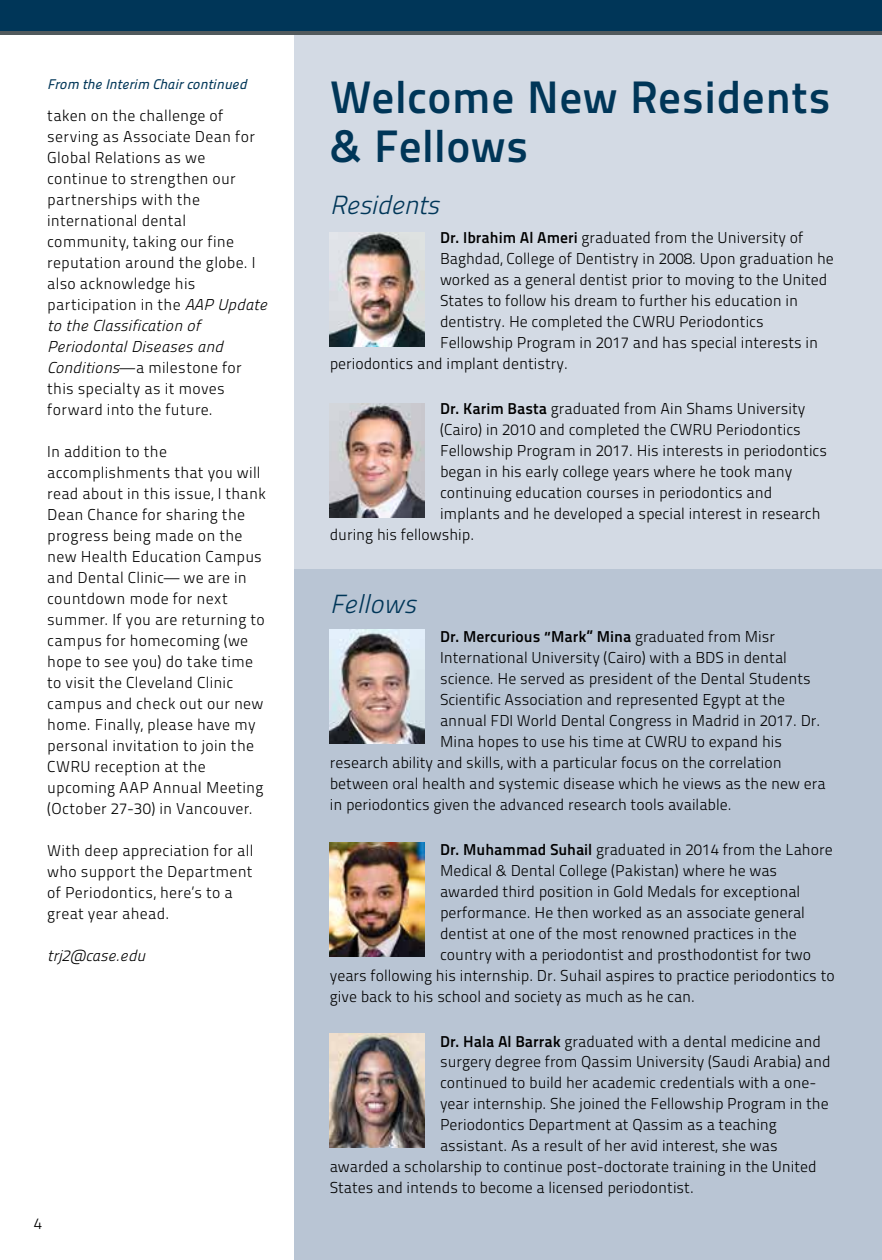
<style>
.page{position:relative;width:882px;height:1260px;background:#fff}
.page>*{position:absolute;margin:0;border:0;box-sizing:border-box;transform-origin:0 0}
.t1{font:45.5px/49px "Titillium Maps 26 L 750 wt";letter-spacing:.01em;color:#003658}
.t2{font:26.25px "Titillitalic 250 wt";letter-spacing:-.01em;color:#003658}
.t3{font:15.75px/21px "Titillium Maps 26 L 250 wt";color:#000}
.t4{font:15.75px/21px "Titillium Maps 26 L 250 wt";letter-spacing:.02em;color:#000}
.t5{font:15.75px/21px "Titillitalic 250 wt";letter-spacing:.005em;color:#000}
.t6{font:15.75px "Titillium Maps 26 L 750 wt";color:#000}
.t7{font:14px "Titillitalic 500 wt";color:#003658}
.s1{font-family:"Titillium Maps 26 L 750 wt"}
.s2{font-family:"Titillitalic 250 wt"}
.s3{font-family:"Titillium Maps 26 L 250 wt"}
</style>
<div class="page">
<div style="left:0;top:0;width:882px;height:32px;background:#003658"></div>
<hr style="left:0;top:32px;width:882px;height:3px;background:#525a5d">
<div style="left:295px;top:35px;width:587px;height:535px;background:#d3dae4"></div>
<div style="left:295px;top:570px;width:587px;height:690px;background:#b9c5d4"></div>
<img style="left:330px;top:232px;width:94px;height:114px">
<img style="left:330px;top:403px;width:94px;height:114px">
<img style="left:330px;top:630px;width:94px;height:114px">
<img style="left:330px;top:842px;width:94px;height:114px">
<img style="left:330px;top:1034px;width:94px;height:114px">
<p class="t7" style="left:47px;top:74px;width:201px">From the Interim Chair continued</p>
<h1 class="t1" style="left:330px;top:70px;width:503px">Welcome New Residents &amp; Fellows</h1>
<h2 class="t2" style="left:330px;top:186px;width:111px">Residents</h2>
<p class="t3" style="left:440px;top:226px;width:365px"><span class="s1">Dr. Ibrahim Al Ameri</span> graduated from the University of</p>
<p class="t3" style="left:440px;top:247px;width:395px">Baghdad, College of Dentistry in 2008. Upon graduation he</p>
<p class="t3" style="left:440px;top:268px;width:389px">worked as a general dentist prior to moving to the United</p>
<p class="t3" style="left:440px;top:289px;width:360px">States to follow his dream to further his education in</p>
<p class="t3" style="left:440px;top:310px;width:325px">dentistry. He completed the CWRU Periodontics</p>
<p class="t3" style="left:440px;top:331px;width:380px">Fellowship Program in 2017 and has special interests in</p>
<p class="t3" style="left:330px;top:352px;width:240px">periodontics and implant dentistry.</p>
<p class="t3" style="left:440px;top:397px;width:367px"><span class="s1">Dr. Karim Basta</span> graduated from Ain Shams University</p>
<p class="t3" style="left:440px;top:418px;width:362px">(Cairo) in 2010 and completed the CWRU Periodontics</p>
<p class="t3" style="left:440px;top:439px;width:389px">Fellowship Program in 2017. His interests in periodontics</p>
<p class="t3" style="left:440px;top:460px;width:354px">began in his early college years where he took many</p>
<p class="t3" style="left:440px;top:481px;width:334px">continuing education courses in periodontics and</p>
<p class="t3" style="left:440px;top:502px;width:382px">implants and he developed a special interest in research</p>
<p class="t3" style="left:330px;top:523px;width:146px">during his fellowship.</p>
<p class="t3" style="left:47px;top:104px;width:221px">taken on the challenge of serving as Associate Dean for<br>Global Relations as we continue to strengthen our partnerships with the international dental community, taking our fine reputation around the globe. I also acknowledge his participation in the <span class="s2">AAP Update</span></p>
<p class="t5" style="left:47px;top:314px;width:177px">to the Classification of<br>Periodontal Diseases and</p>
<p class="t4" style="left:47px;top:356px;width:196px"><span class="s2">Conditions</span>—a milestone for this specialty as it moves forward into the future.</p>
<p class="t3" style="left:47px;top:440px;width:220px">In addition to the accomplishments that you will read about in this issue, I thank<br>Dean Chance for sharing the progress being made on the new Health Education Campus and Dental Clinic— we are in countdown mode for next summer. If you are returning to campus for homecoming (we hope to see you) do take time to visit the Cleveland Clinic campus and check out our new home. Finally, please have my personal invitation to join the<br>CWRU reception at the upcoming AAP Annual Meeting (October 27-30) in Vancouver.</p>
<p class="t4" style="left:47px;top:839px;width:208px">With deep appreciation for all who support the Department of Periodontics, here’s to a great year ahead.</p>
<p class="t5" style="left:47px;top:944px;width:100px">trj2@case.edu</p>
<h2 class="t2" style="left:330px;top:585px;width:88px">Fellows</h2>
<p class="t6" style="left:440px;top:625px;width:336px">Dr. Mercurious “Mark” Mina <span class="s3">graduated from Misr</span></p>
<p class="t3" style="left:440px;top:646px;width:348px">International University (Cairo) with a BDS in dental</p>
<p class="t3" style="left:440px;top:667px;width:372px">science. He served as president of the Dental Students</p>
<p class="t3" style="left:440px;top:688px;width:347px">Scientific Association and represented Egypt at the</p>
<p class="t3" style="left:440px;top:709px;width:382px">annual FDI World Dental Congress in Madrid in 2017. Dr.</p>
<p class="t3" style="left:440px;top:730px;width:344px">Mina hopes to use his time at CWRU to expand his</p>
<p class="t3" style="left:330px;top:751px;width:454px">research ability and skills, with a particular focus on the correlation</p>
<p class="t3" style="left:330px;top:772px;width:497px">between oral health and systemic disease which he views as the new era</p>
<p class="t3" style="left:330px;top:793px;width:403px">in periodontics given the advanced research tools available.</p>
<p class="t3" style="left:440px;top:838px;width:394px"><span class="s1">Dr. Muhammad Suhail</span> graduated in 2014 from the Lahore</p>
<p class="t3" style="left:440px;top:859px;width:339px">Medical &amp; Dental College (Pakistan) where he was</p>
<p class="t3" style="left:440px;top:880px;width:362px">awarded third position in Gold Medals for exceptional</p>
<p class="t3" style="left:440px;top:901px;width:366px">performance. He then worked as an associate general</p>
<p class="t3" style="left:440px;top:922px;width:358px">dentist at one of the most renowned practices in the</p>
<p class="t3" style="left:440px;top:943px;width:373px">country with a periodontist and prosthodontist for two</p>
<p class="t3" style="left:330px;top:964px;width:506px">years following his internship. Dr. Suhail aspires to practice periodontics to</p>
<p class="t3" style="left:330px;top:985px;width:367px">give back to his school and society as much as he can.</p>
<p class="t3" style="left:440px;top:1030px;width:382px"><span class="s1">Dr. Hala Al Barrak</span> graduated with a dental medicine and</p>
<p class="t3" style="left:440px;top:1051px;width:392px">surgery degree from Qassim University (Saudi Arabia) and</p>
<p class="t3" style="left:440px;top:1072px;width:378px">continued to build her academic credentials with a one-</p>
<p class="t3" style="left:440px;top:1093px;width:390px">year internship. She joined the Fellowship Program in the</p>
<p class="t3" style="left:440px;top:1114px;width:338px">Periodontics Department at Qassim as a teaching</p>
<p class="t3" style="left:440px;top:1135px;width:339px">assistant. As a result of her avid interest, she was</p>
<p class="t3" style="left:330px;top:1156px;width:488px">awarded a scholarship to continue post-doctorate training in the United</p>
<p class="t3" style="left:330px;top:1177px;width:366px">States and intends to become a licensed periodontist.</p>
<p class="t3" style="left:34px;top:1213px;width:10px">4</p>
</div>
